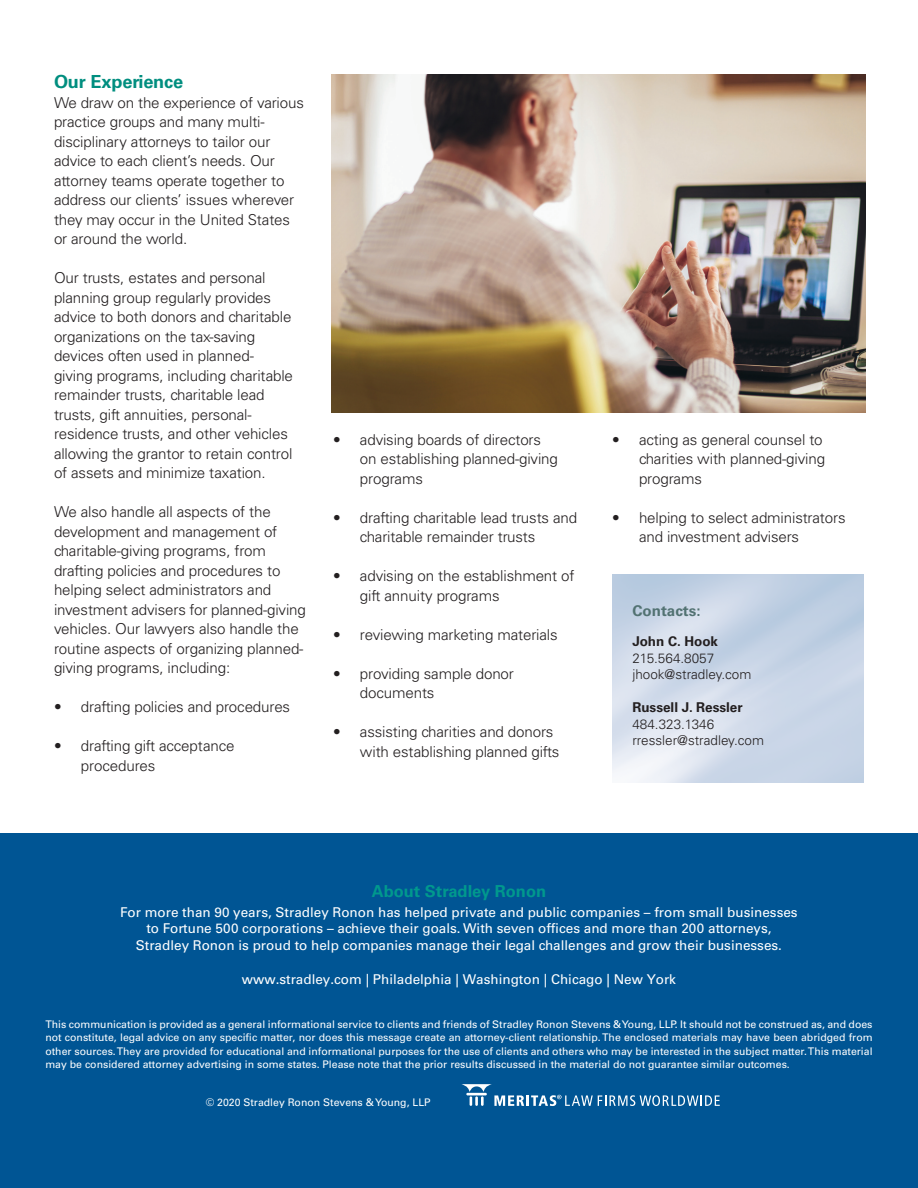
<style>
.page{position:relative;width:918px;height:1188px;background:#fff}
.page>*{position:absolute;margin:0;border:0;box-sizing:border-box;transform-origin:0 0}
.t1{font:700 18px "Univers";letter-spacing:-.01em;color:#008e7f}
.t2{font:700 16.5px "Univers";color:#00998d}
.t3{font:300 15px/19.5px "Univers";letter-spacing:-.01em;color:#231f20}
.t4{font:700 15px "Univers";color:#527272}
.t5{font:13.5px/16.5px "Univers";color:#fff;text-align:center}
.t6{font:300 13.5px/16.5px "Univers";color:#231f20}
.t7{font:700 13.5px "Univers";color:#231f20}
.t8{font:10.5px/13.5px "Univers";color:#fff;text-align:justify}
</style>
<div class="page">
<div style="left:0;top:834px;width:918px;height:354px;background:#005594"></div>
<svg style="left:462px;top:1084px;width:258px;height:22px"></svg>
<img style="left:332px;top:75px;width:533px;height:338px">
<p class="t1" style="left:54px;top:71px;width:131px">Our Experience</p>
<p class="t3" style="left:54px;top:93px;width:251px">We draw on the experience of various practice groups and many multi&shy;disciplinary attorneys to tailor our advice to each client’s needs. Our attorney teams operate together to address our clients’ issues wherever they may occur in the United States or around the world.</p>
<p class="t3" style="left:54px;top:268px;width:241px">Our trusts, estates and personal planning group regularly provides advice to both donors and charitable organizations on the tax-saving devices often used in planned&shy;giving programs, including charitable remainder trusts, charitable lead trusts, gift annuities, personal&shy;residence trusts, and other vehicles allowing the grantor to retain control of assets and minimize taxation.</p>
<p class="t3" style="left:54px;top:502px;width:253px">We also handle all aspects of the development and management of charitable-giving programs, from drafting policies and procedures to helping select administrators and investment advisers for planned-giving vehicles. Our lawyers also handle the routine aspects of organizing planned&shy;giving programs, including:</p>
<p class="t3" style="left:54px;top:697px;width:238px">• drafting policies and procedures</p>
<p class="t3" style="left:81px;top:736px;width:155px;text-indent:-27px">• drafting gift acceptance procedures</p>
<p class="t3" style="left:360px;top:430px;width:199px;text-indent:-27px">• advising boards of directors on establishing planned-giving programs</p>
<p class="t3" style="left:360px;top:508px;width:219px;text-indent:-27px">• drafting charitable lead trusts and charitable remainder trusts</p>
<p class="t3" style="left:360px;top:566px;width:216px;text-indent:-27px">• advising on the establishment of gift annuity programs</p>
<p class="t3" style="left:333px;top:625px;width:226px">• reviewing marketing materials</p>
<p class="t3" style="left:360px;top:664px;width:155px;text-indent:-27px">• providing sample donor documents</p>
<p class="t3" style="left:360px;top:722px;width:201px;text-indent:-27px">• assisting charities and donors with establishing planned gifts</p>
<p class="t3" style="left:639px;top:430px;width:188px;text-indent:-27px">• acting as general counsel to charities with planned-giving programs</p>
<p class="t3" style="left:639px;top:508px;width:208px;text-indent:-27px">• helping to select administrators and investment advisers</p>
<p class="t4" style="left:632px;top:602px;width:70px">Contacts:</p>
<p class="t7" style="left:632px;top:633px;width:87px">John C. Hook</p>
<p class="t6" style="left:632px;top:650px;width:121px">215.564.8057 jhook@stradley.com</p>
<p class="t7" style="left:632px;top:699px;width:112px">Russell J. Ressler</p>
<p class="t6" style="left:632px;top:716px;width:133px">484.323.1346 rressler@stradley.com</p>
<p class="t2" style="left:372px;top:882px;width:176px">About Stradley Ronon</p>
<p class="t5" style="left:120px;top:904px;width:679px">For more than 90 years, Stradley Ronon has helped private and public companies – from small businesses to Fortune 500 corporations – achieve their goals. With seven offices and more than 200 attorneys,<br>Stradley Ronon is proud to help companies manage their legal challenges and grow their businesses.</p>
<p class="t5" style="left:242px;top:971px;width:436px">www.stradley.com | Philadelphia | Washington | Chicago | New York</p>
<p class="t8" style="left:45px;top:1017px;width:829px">This communication is provided as a general informational service to clients and friends of Stradley Ronon Stevens &amp; Young, LLP. It should not be construed as, and does not constitute, legal advice on any specific matter, nor does this message create an attorney-client relationship. The enclosed materials may have been abridged from other sources. They are provided for educational and informational purposes for the use of clients and others who may be interested in the subject matter. This material may be considered attorney advertising in some states. Please note that the prior results discussed in the material do not guarantee similar outcomes.</p>
<p class="t8" style="left:206px;top:1095px;width:226px">© 2020 Stradley Ronon Stevens &amp; Young, LLP</p>
</div>
